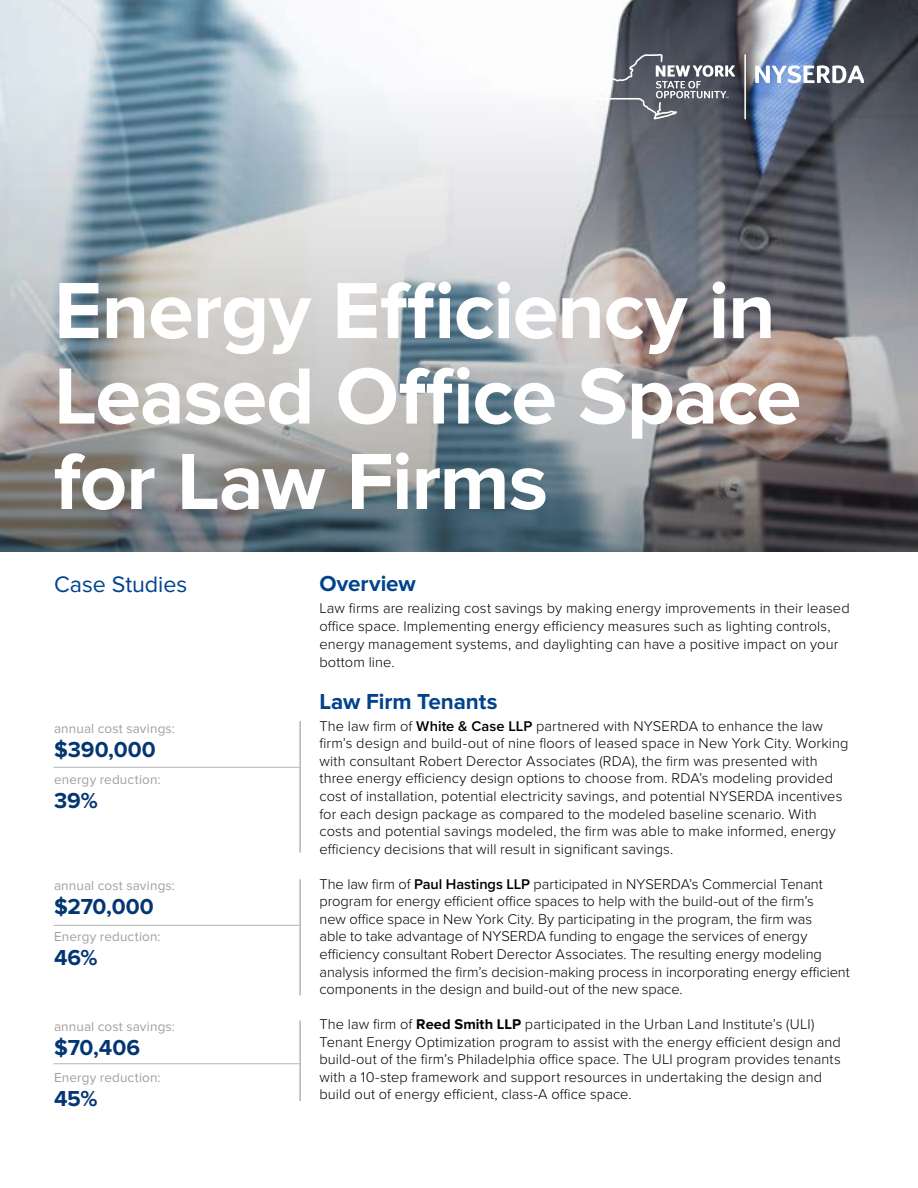
<style>
.page{position:relative;width:918px;height:1188px;background:#fff}
.page>*{position:absolute;margin:0;border:0;box-sizing:border-box;transform-origin:0 0}
.t1{font:700 82.5px/85.5px "Proxima Nova";letter-spacing:-.015em;color:#fff}
.t2{font:23.25px "Proxima Nova";letter-spacing:-.005em;color:#00438c}
.t3{font:700 22.5px "Proxima Nova";color:#043673}
.CS_Sub_1{font:700 22.5px "Proxima Nova";letter-spacing:-.005em;color:#00438c}
.CS_Body_Text{font:300 14.7px/17.5px "Proxima Nova";letter-spacing:.005em;color:#000}
.t4{font:13.5px "Proxima Nova";letter-spacing:.01em;color:#a39f9f}
.s1{font-weight:600}
.s2{font-weight:700}
</style>
<div class="page">
<img style="left:0;top:0;width:918px;height:551px">
<svg style="left:755px;top:65px;width:109px;height:18px"></svg>
<hr style="left:744px;top:54px;width:2px;height:65px;background:#fff">
<svg style="left:593px;top:54px;width:142px;height:65px"></svg>
<hr style="left:299px;top:722px;width:2px;height:130px;background:#b2b5b6">
<hr style="left:299px;top:880px;width:2px;height:115px;background:#b2b5b6">
<hr style="left:299px;top:1021px;width:2px;height:79px;background:#b2b5b6">
<hr style="left:54px;top:767px;width:245px;height:1px;background:#b2b5b6">
<hr style="left:54px;top:925px;width:245px;height:1px;background:#b2b5b6">
<hr style="left:54px;top:1063px;width:245px;height:1px;background:#b2b5b6">
<h1 class="t1" style="left:54px;top:270px;width:749px">Energy Efficiency in<br>Leased Office Space for Law Firms</h1>
<p class="t2" style="left:54px;top:571px;width:135px">Case Studies</p>
<p class="CS_Sub_1" style="left:320px;top:571px;width:98px">Overview</p>
<p class="CS_Body_Text" style="left:320px;top:599px;width:532px">Law firms are realizing cost savings by making energy improvements in their leased office space. Implementing energy efficiency measures such as lighting controls, energy management systems, and daylighting can have a positive impact on your bottom line.</p>
<p class="CS_Sub_1" style="left:320px;top:688px;width:179px">Law Firm Tenants</p>
<p class="CS_Body_Text" style="left:320px;top:716px;width:530px">The law firm of <span class="s1">White &amp; Case LLP</span> partnered with NYSERDA to enhance the law firm’s design and build-out of nine floors of leased space in New York City. Working with consultant Robert Derector Associates (RDA), the firm was presented with three energy efficiency design options to choose from. RDA’s modeling provided cost of installation, potential electricity savings, and potential NYSERDA incentives for each design package as compared to the modeled baseline scenario. With costs and potential savings modeled, the firm was able to make informed, energy efficiency decisions that will result in significant savings.</p>
<p class="CS_Body_Text" style="left:320px;top:874px;width:532px">The law firm of <span class="s1">Paul Hastings LLP</span> participated in NYSERDA’s Commercial Tenant program for energy efficient office spaces to help with the build-out of the firm’s<br>new office space in New York City. By participating in the program, the firm was<br>able to take advantage of NYSERDA funding to engage the services of energy efficiency consultant Robert Derector Associates. The resulting energy modeling analysis informed the firm’s decision-making process in incorporating energy efficient components in the design and build-out of the new space.</p>
<p class="CS_Body_Text" style="left:320px;top:1015px;width:523px">The law firm of <span class="s2">Reed Smith LLP</span> participated in the Urban Land Institute’s (ULI)<br>Tenant Energy Optimization program to assist with the energy efficient design and build-out of the firm’s Philadelphia office space. The ULI program provides tenants with a 10-step framework and support resources in undertaking the design and build out of energy efficient, class-A office space.</p>
<p class="t4" style="left:54px;top:721px;width:123px">annual cost savings:</p>
<h3 class="t3" style="left:54px;top:736px;width:103px">$390,000</h3>
<p class="t4" style="left:54px;top:772px;width:108px">energy reduction:</p>
<h3 class="t3" style="left:54px;top:787px;width:45px">39%</h3>
<p class="t4" style="left:54px;top:877px;width:123px">annual cost savings:</p>
<h3 class="t3" style="left:54px;top:893px;width:101px">$270,000</h3>
<p class="t4" style="left:54px;top:928px;width:108px">Energy reduction:</p>
<h3 class="t3" style="left:54px;top:944px;width:45px">46%</h3>
<p class="t4" style="left:54px;top:1019px;width:123px">annual cost savings:</p>
<h3 class="t3" style="left:54px;top:1034px;width:88px">$70,406</h3>
<p class="t4" style="left:54px;top:1070px;width:108px">Energy reduction:</p>
<h3 class="t3" style="left:54px;top:1085px;width:45px">45%</h3>
</div>
